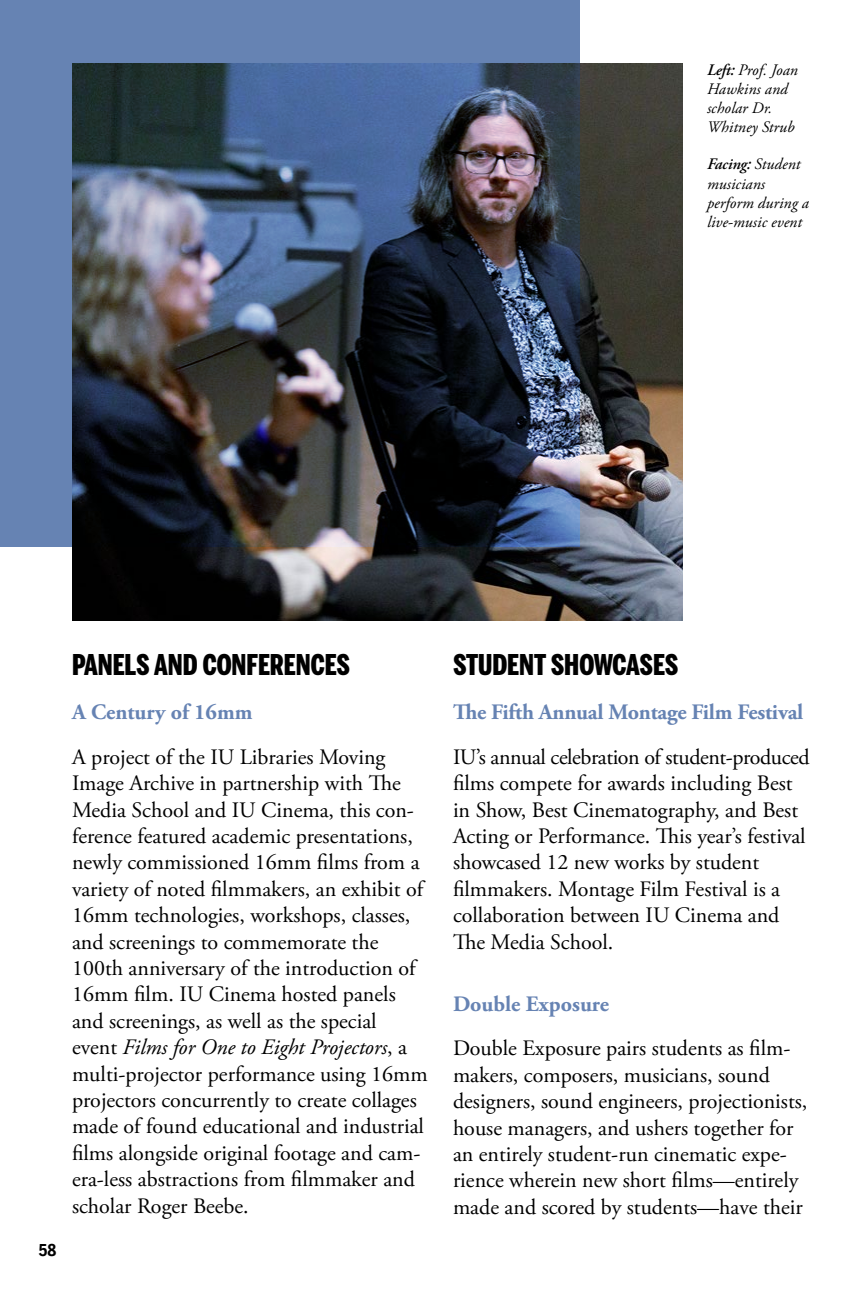
<style>
.page{position:relative;width:864px;height:1296px;background:#fff}
.page>*{position:absolute;margin:0;border:0;box-sizing:border-box;transform-origin:0 0}
.t1{font:900 28px "Benton Sans Compressed";color:#000}
.body{font:22px/26.4px "Adobe Garamond Pro";color:#000}
.body-2{font:700 22px "Adobe Garamond Pro";letter-spacing:-.01em;color:#6683b3}
.captions{font:italic 16px/19.2px "Adobe Garamond Pro";letter-spacing:.005em;color:#000}
.t2{font:700 16px "Benton Sans Condensed";color:#000}
.s1{font-weight:600}
.s2{font-style:italic}
</style>
<div class="page">
<img style="left:72px;top:63px;width:611px;height:558px">
<img style="left:0;top:0;width:580px;height:547px">
<p class="captions" style="left:707px;top:60px;width:92px"><span class="s1">Left:</span> Prof. Joan<br>Hawkins and scholar Dr.<br>Whitney Strub</p>
<p class="captions" style="left:707px;top:155px;width:104px"><span class="s1">Facing:</span> Student musicians perform during a live-music event</p>
<p class="t2" style="left:39px;top:1241px;width:19px">58</p>
<p class="t1" style="left:72px;top:647px;width:280px">PANELS AND CONFERENCES</p>
<p class="body-2" style="left:72px;top:700px;width:182px">A Century of 16mm</p>
<p class="body" style="left:72px;top:744px;width:357px">A project of the IU Libraries Moving Image Archive in partnership with The Media School and IU Cinema, this con&shy;ference featured academic presentations, newly commissioned 16mm films from a variety of noted filmmakers, an exhibit of 16mm technologies, workshops, classes, and screenings to commemorate the 100th anniversary of the introduction of 16mm film. IU Cinema hosted panels and screenings, as well as the special<br>event <span class="s2">Films for One to Eight Projectors</span>, a multi-projector performance using 16mm projectors concurrently to create collages made of found educational and industrial films alongside original footage and cam&shy;era-less abstractions from filmmaker and scholar Roger Beebe.</p>
<p class="t1" style="left:453px;top:647px;width:227px">STUDENT SHOWCASES</p>
<p class="body-2" style="left:453px;top:700px;width:352px">The Fifth Annual Montage Film Festival</p>
<p class="body" style="left:453px;top:744px;width:358px">IU’s annual celebration of student-produced films compete for awards including Best in Show, Best Cinematography, and Best Acting or Performance. This year’s festival showcased 12 new works by student filmmakers. Montage Film Festival is a collaboration between IU Cinema and The Media School.</p>
<p class="body-2" style="left:453px;top:991px;width:157px">Double Exposure</p>
<p class="body" style="left:453px;top:1036px;width:356px">Double Exposure pairs students as film&shy;makers, composers, musicians, sound designers, sound engineers, projectionists, house managers, and ushers together for an entirely student-run cinematic expe&shy;rience wherein new short films—entirely made and scored by students—have their</p>
</div>
